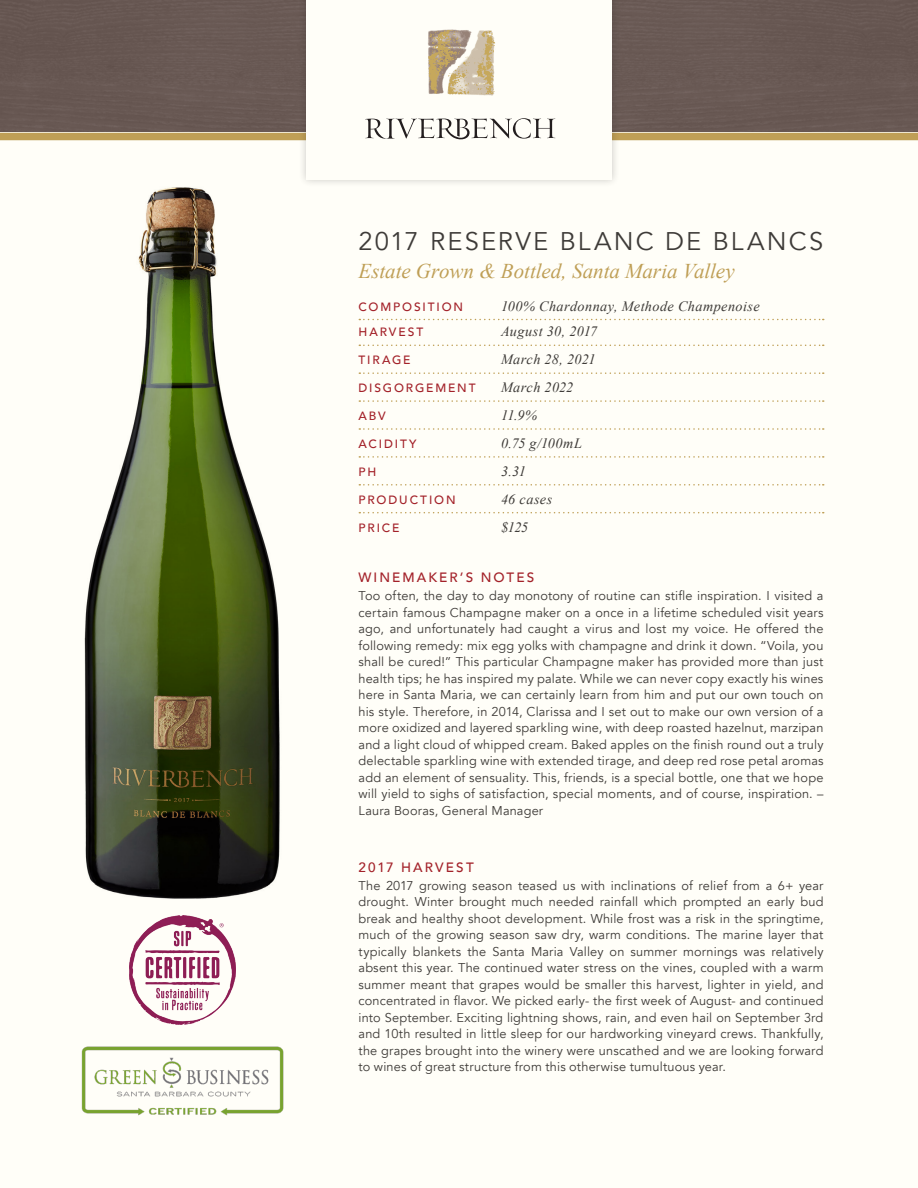
<style>
.page{position:relative;width:918px;height:1188px;background:#fffef8}
.page>*{position:absolute;margin:0;border:0;box-sizing:border-box;transform-origin:0 0}
.t1{font:25.5px "Avenir";letter-spacing:.085em;color:#3e3b38}
.t2{font:italic 21px "Times New Roman";letter-spacing:-.005em;color:#bf9f56}
.t3{font:italic 14.25px "Times New Roman";letter-spacing:.025em;color:#3e3b38}
.t4{font:500 13.5px "Avenir";letter-spacing:.155em;color:#a32129}
.t5{font:12.75px/16.5px "Avenir";letter-spacing:.015em;color:#3e3b38;text-align:justify}
.t6{font:500 12px "Avenir";letter-spacing:.155em;color:#a32129}
</style>
<div class="page">
<div style="left:0;top:133px;width:918px;height:7px;background:#bf9f56"></div>
<div style="left:0;top:0;width:918px;height:132px;background:#685853"></div>
<div style="left:298px;top:0;width:322px;height:188px;background:#231f20;opacity:.25"></div>
<div style="left:306px;top:0;width:306px;height:179px;background:#fffef8"></div>
<img style="left:428px;top:29px;width:67px;height:67px">
<svg style="left:365px;top:118px;width:190px;height:22px"></svg>
<img style="left:129px;top:917px;width:106px;height:108px">
<img style="left:84px;top:173px;width:222px;height:744px">
<svg style="left:359px;top:319px;width:465px;height:1px"></svg>
<svg style="left:359px;top:345px;width:465px;height:1px"></svg>
<svg style="left:359px;top:372px;width:465px;height:2px"></svg>
<svg style="left:359px;top:400px;width:465px;height:2px"></svg>
<svg style="left:359px;top:428px;width:465px;height:2px"></svg>
<svg style="left:359px;top:456px;width:465px;height:2px"></svg>
<svg style="left:359px;top:484px;width:465px;height:2px"></svg>
<svg style="left:359px;top:512px;width:465px;height:1px"></svg>
<img style="left:81px;top:1046px;width:203px;height:70px">
<p class="t1" style="left:359px;top:226px;width:466px">2017 RESERVE BLANC DE BLANCS</p>
<p class="t2" style="left:359px;top:256px;width:378px">Estate Grown &amp; Bottled, Santa Maria Valley</p>
<p class="t6" style="left:359px;top:296px;width:106px">COMPOSITION</p>
<p class="t3" style="left:501px;top:296px;width:260px">100% Chardonnay, Methode Champenoise</p>
<p class="t6" style="left:359px;top:322px;width:66px">HARVEST</p>
<p class="t3" style="left:501px;top:322px;width:98px">August 30, 2017</p>
<p class="t6" style="left:359px;top:350px;width:54px">TIRAGE</p>
<p class="t3" style="left:501px;top:350px;width:96px">March 28, 2021</p>
<p class="t6" style="left:359px;top:378px;width:119px">DISGORGEMENT</p>
<p class="t3" style="left:501px;top:378px;width:74px">March 2022</p>
<p class="t6" style="left:359px;top:405px;width:29px">ABV</p>
<p class="t3" style="left:501px;top:405px;width:37px">11.9%</p>
<p class="t6" style="left:359px;top:433px;width:60px">ACIDITY</p>
<p class="t3" style="left:501px;top:433px;width:82px">0.75 g/100mL</p>
<p class="t6" style="left:359px;top:461px;width:19px">PH</p>
<p class="t3" style="left:501px;top:461px;width:26px">3.31</p>
<p class="t6" style="left:359px;top:489px;width:99px">PRODUCTION</p>
<p class="t3" style="left:501px;top:489px;width:53px">46 cases</p>
<p class="t6" style="left:359px;top:517px;width:42px">PRICE</p>
<p class="t3" style="left:501px;top:517px;width:29px">$125</p>
<p class="t4" style="left:359px;top:566px;width:177px">WINEMAKER’S NOTES</p>
<p class="t5" style="left:359px;top:588px;width:466px">Too often, the day to day monotony of routine can stifle inspiration. I visited a certain famous Champagne maker on a once in a lifetime scheduled visit years ago, and unfortunately had caught a virus and lost my voice. He offered the following remedy: mix egg yolks with champagne and drink it down. “Voila, you shall be cured!” This particular Champagne maker has provided more than just health tips; he has inspired my palate. While we can never copy exactly his wines here in Santa Maria, we can certainly learn from him and put our own touch on his style. Therefore, in 2014, Clarissa and I set out to make our own version of a more oxidized and layered sparkling wine, with deep roasted hazelnut, marzipan and a light cloud of whipped cream. Baked apples on the finish round out a truly delectable sparkling wine with extended tirage, and deep red rose petal aromas add an element of sensuality. This, friends, is a special bottle, one that we hope will yield to sighs of satisfaction, special moments, and of course, inspiration. – Laura Booras, General Manager</p>
<p class="t4" style="left:359px;top:855px;width:117px">2017 HARVEST</p>
<p class="t5" style="left:359px;top:877px;width:466px">The 2017 growing season teased us with inclinations of relief from a 6+ year drought. Winter brought much needed rainfall which prompted an early bud break and healthy shoot development. While frost was a risk in the springtime, much of the growing season saw dry, warm conditions. The marine layer that typically blankets the Santa Maria Valley on summer mornings was relatively absent this year. The continued water stress on the vines, coupled with a warm summer meant that grapes would be smaller this harvest, lighter in yield, and concentrated in flavor. We picked early- the first week of August- and continued into September. Exciting lightning shows, rain, and even hail on September 3rd and 10th resulted in little sleep for our hardworking vineyard crews. Thankfully, the grapes brought into the winery were unscathed and we are looking forward to wines of great structure from this otherwise tumultuous year.</p>
</div>
